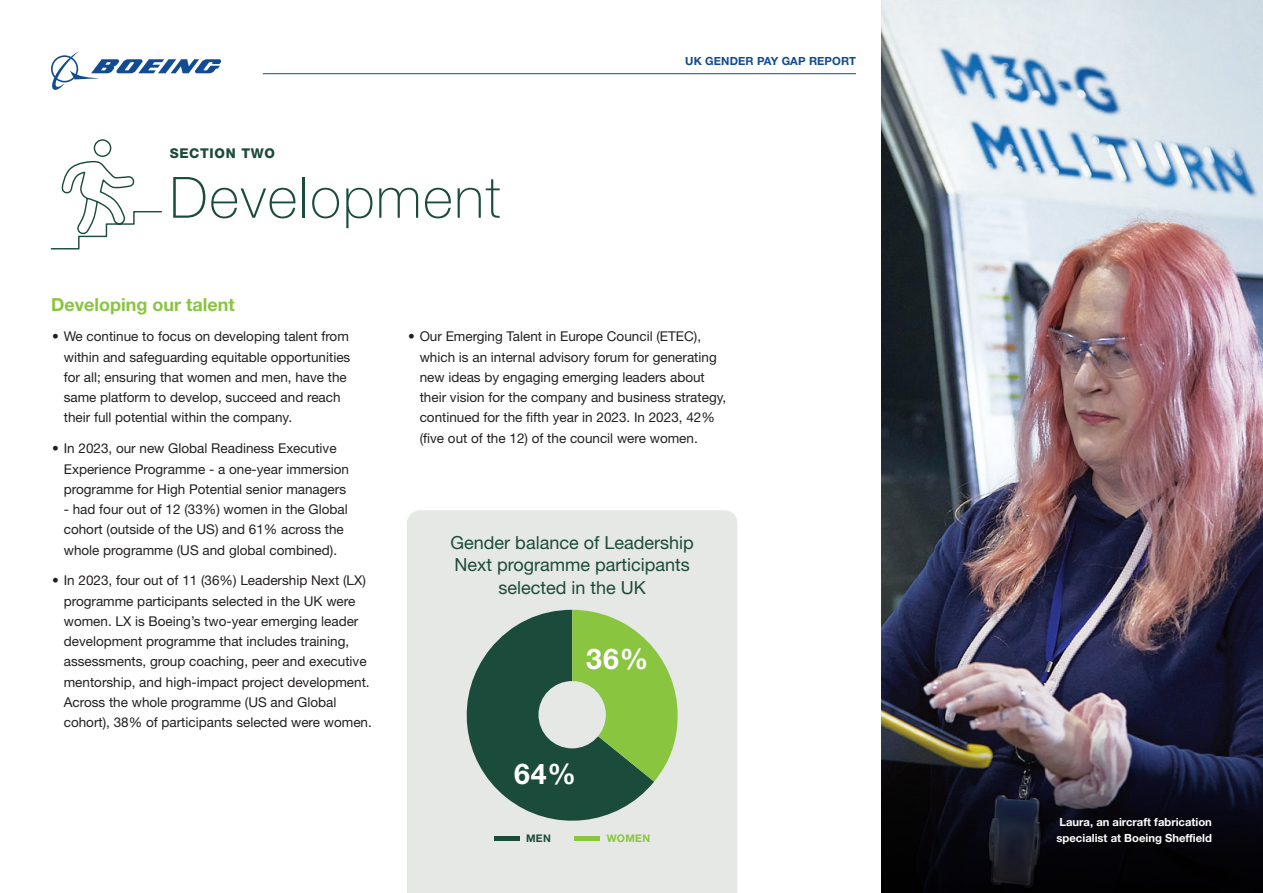
<style>
.page{position:relative;width:1263px;height:893px;background:#fff}
.page>*{position:absolute;margin:0;border:0;box-sizing:border-box;transform-origin:0 0}
.t1{font:100 57px "Helvetica Neue LT Std";letter-spacing:.03em;color:#1b4b3a}
.t2{font:700 28.5px "Helvetica Neue LT Std";color:#fff}
.t3{font:18px/22.5px "Helvetica Neue LT Std";color:#1b4b3a;text-align:center}
.t4{font:700 18px "Helvetica Neue LT Std";color:#89c53f}
.t5{font:13.5px/20.2px "Helvetica Neue LT Std";color:#231f20}
.t6{font:800 13.5px "Helvetica Neue LT Std";letter-spacing:.05em;color:#1b4b3a}
.t7{font:700 11.25px/15.8px "Helvetica Neue LT Std";color:#fff}
.t8{font:700 11.25px "Helvetica Neue LT Std";letter-spacing:.01em;color:#124b91}
.t9{font:700 10.5px "Helvetica Neue LT Std";letter-spacing:.03em;color:#89c53f}
.t10{font:700 10.5px "Helvetica Neue LT Std";color:#1b4b3a}
</style>
<div class="page">
<img style="left:881px;top:0;width:382px;height:736px">
<svg style="left:881px;top:736px;width:382px;height:157px;background:#1b1a22"></svg>
<div style="left:407px;top:510px;width:330px;height:383px;background:#e5e8e5"></div>
<svg style="left:454px;top:610px;width:224px;height:224px;background:#779b73"></svg>
<svg style="left:50px;top:139px;width:112px;height:111px"></svg>
<svg style="left:51px;top:51px;width:170px;height:39px"></svg>
<hr style="left:263px;top:73px;width:593px;height:1px;background:#124b91">
<hr style="left:494px;top:836px;width:25px;height:4px;background:#1b4b3a">
<hr style="left:574px;top:836px;width:26px;height:4px;background:#89c53f">
<div style="left:538px;top:681px;width:68px;height:67px;background:#e5e8e5;border-radius:50%"></div>
<p class="t6" style="left:170px;top:146px;width:107px">SECTION TWO</p>
<p class="t1" style="left:170px;top:165px;width:332px">Development</p>
<p class="t8" style="left:685px;top:54px;width:172px">UK GENDER PAY GAP REPORT</p>
<p class="t4" style="left:51px;top:293px;width:185px">Developing our talent</p>
<p class="t5" style="left:64px;top:326px;width:288px;text-indent:-11px">• We continue to focus on developing talent from within and safeguarding equitable opportunities for all; ensuring that women and men, have the same platform to develop, succeed and reach their full potential within the company.</p>
<p class="t5" style="left:64px;top:438px;width:287px;text-indent:-11px">• In 2023, our new Global Readiness Executive<br>Experience Programme - a one-year immersion programme for High Potential senior managers</p>
<p class="t5" style="left:64px;top:499px;width:286px">- had four out of 12 (33%) women in the Global cohort (outside of the US) and 61% across the whole programme (US and global combined).</p>
<p class="t5" style="left:64px;top:570px;width:310px;text-indent:-11px">• In 2023, four out of 11 (36%) Leadership Next (LX) programme participants selected in the UK were women. LX is Boeing’s two-year emerging leader development programme that includes training, assessments, group coaching, peer and executive mentorship, and high-impact project development.<br>Across the whole programme (US and Global cohort), 38% of participants selected were women.</p>
<p class="t5" style="left:420px;top:326px;width:308px;text-indent:-11px">• Our Emerging Talent in Europe Council (ETEC), which is an internal advisory forum for generating new ideas by engaging emerging leaders about their vision for the company and business strategy, continued for the fifth year in 2023. In 2023, 42% (five out of the 12) of the council were women.</p>
<p class="t3" style="left:451px;top:531px;width:245px">Gender balance of Leadership<br>Next programme participants selected in the UK</p>
<p class="t2" style="left:586px;top:641px;width:64px">36%</p>
<p class="t2" style="left:514px;top:756px;width:64px">64%</p>
<p class="t10" style="left:526px;top:832px;width:26px">MEN</p>
<p class="t9" style="left:607px;top:832px;width:45px">WOMEN</p>
<p class="t7" style="left:1056px;top:814px;width:157px">Laura, an aircraft fabrication specialist at Boeing Sheffield</p>
</div>
